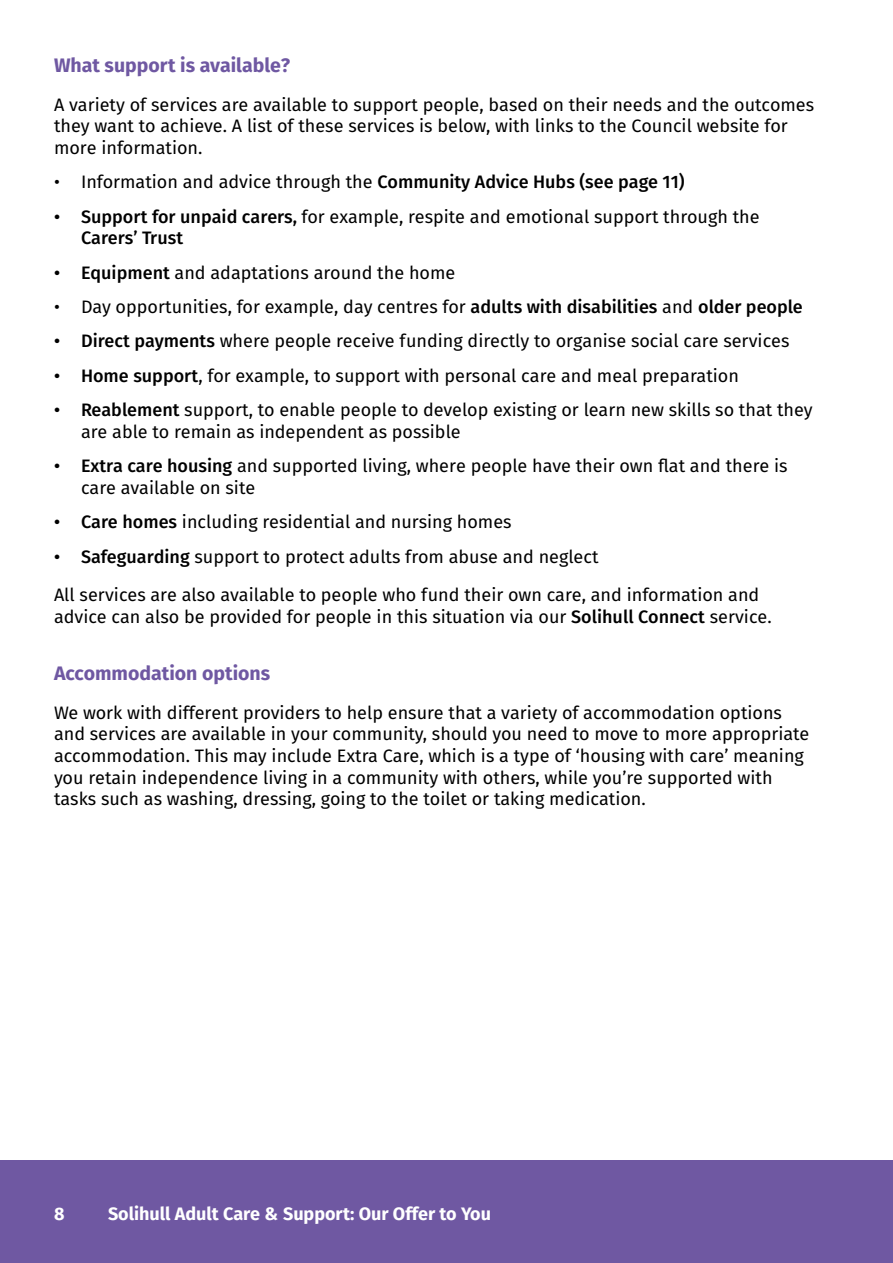
<style>
.page{position:relative;width:893px;height:1263px;background:#fff}
.page>*{position:absolute;margin:0;border:0;box-sizing:border-box;transform-origin:0 0}
.t1{font:700 19.5px "Fira Sans";color:#6f58a2}
.t2{font:18px/21.6px "Fira Sans";color:#000}
.t3{font:700 18px "Fira Sans";color:#fff}
.s1{font-weight:500}
</style>
<div class="page">
<div style="left:0;top:1160px;width:893px;height:103px;background:#6f58a2"></div>
<p class="t1" style="left:54px;top:52px;width:238px">What support is available?</p>
<p class="t2" style="left:54px;top:94px;width:762px">A variety of services are available to support people, based on their needs and the outcomes they want to achieve. A list of these services is below, with links to the Council website for more information.</p>
<p class="t2" style="left:54px;top:171px;width:632px">• Information and advice through the <span class="s1">Community Advice Hubs (see page 11)</span></p>
<p class="t2" style="left:81px;top:206px;width:680px;text-indent:-27px"><span class="s1">• Support for unpaid carers,</span> for example, respite and emotional support through the<br><span class="s1">Carers’ Trust</span></p>
<p class="t2" style="left:54px;top:262px;width:403px"><span class="s1">• Equipment</span> and adaptations around the home</p>
<p class="t2" style="left:54px;top:296px;width:750px">• Day opportunities, for example, day centres for <span class="s1">adults with disabilities</span> and <span class="s1">older people</span></p>
<p class="t2" style="left:54px;top:330px;width:737px"><span class="s1">• Direct payments</span> where people receive funding directly to organise social care services</p>
<p class="t2" style="left:54px;top:365px;width:686px"><span class="s1">• Home support</span>, for example, to support with personal care and meal preparation</p>
<p class="t2" style="left:81px;top:399px;width:733px;text-indent:-27px"><span class="s1">• Reablement</span> support, to enable people to develop existing or learn new skills so that they are able to remain as independent as possible</p>
<p class="t2" style="left:81px;top:455px;width:708px;text-indent:-27px"><span class="s1">• Extra care housing</span> and supported living, where people have their own flat and there is care available on site</p>
<p class="t2" style="left:54px;top:511px;width:459px"><span class="s1">• Care homes</span> including residential and nursing homes</p>
<p class="t2" style="left:54px;top:537px;width:707px;line-height:38.5px"><span class="s1">• Safeguarding</span> support to protect adults from abuse and neglect<br>All services are also available to people who fund their own care, and information and</p>
<p class="t2" style="left:54px;top:606px;width:719px">advice can also be provided for people in this situation via our <span class="s1">Solihull Connect</span> service.</p>
<p class="t1" style="left:54px;top:660px;width:218px">Accommodation options</p>
<p class="t2" style="left:54px;top:702px;width:757px">We work with different providers to help ensure that a variety of accommodation options and services are available in your community, should you need to move to more appropriate accommodation. This may include Extra Care, which is a type of ‘housing with care’ meaning you retain independence living in a community with others, while you’re supported with tasks such as washing, dressing, going to the toilet or taking medication.</p>
<p class="t3" style="left:54px;top:1201px;width:12px">8</p>
<p class="t3" style="left:108px;top:1201px;width:385px">Solihull Adult Care &amp; Support: Our Offer to You</p>
</div>
